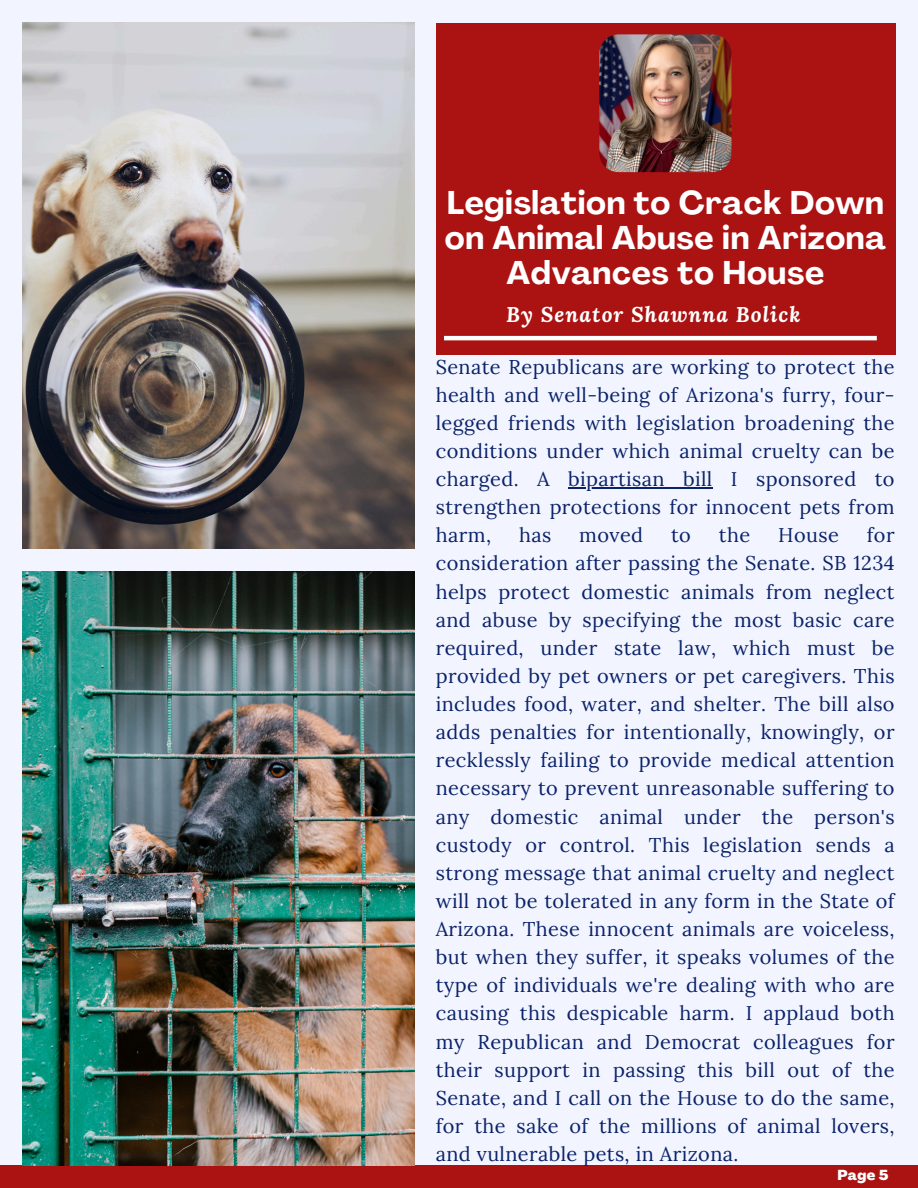
<style>
.page{position:relative;width:918px;height:1188px;background:#f2f5ff}
.page>*{position:absolute;margin:0;border:0;box-sizing:border-box;transform-origin:0 0}
.t1{font:700 32.4px/34.8px "Agrandir";letter-spacing:.02em;color:#fff;text-align:center}
.t2{font:italic 700 21.15px "Lora";letter-spacing:.05em;color:#fff}
.t3{font:19.95px/28.2px "Lora";letter-spacing:.02em;color:#0a2269;text-align:justify}
.t4{font:800 14.25px "Agrandir";color:#fff}
</style>
<div class="page">
<div style="left:436px;top:23px;width:459px;height:331px;background:#ab1212"></div>
<img style="left:23px;top:23px;width:391px;height:525px">
<div style="left:0;top:1165px;width:918px;height:23px;background:#ab1212"></div>
<img style="left:599px;top:34px;width:132px;height:138px">
<img style="left:23px;top:571px;width:391px;height:594px">
<hr style="left:568px;top:487px;width:145px;height:1px;background:#0a2269">
<hr style="left:444px;top:336px;width:433px;height:4px;background:#fff">
<p class="t1" style="left:445px;top:189px;width:443px">Legislation to Crack Down on Animal Abuse in Arizona<br>Advances to House</p>
<h1 class="t2" style="left:506px;top:300px;width:296px">By Senator Shawnna Bolick</h1>
<h2 class="t3" style="left:436px;top:352px;width:460px">Senate Republicans are working to protect the health and well-being of Arizona's furry, four&shy;legged friends with legislation broadening the conditions under which animal cruelty can be charged. A</h2>
<p class="t3" style="left:436px;top:465px;width:460px;text-indent:132px">bipartisan bill I sponsored to strengthen protections for innocent pets from harm,</p>
<p class="t3" style="left:436px;top:521px;width:460px;text-indent:431px">for consideration after passing the Senate. SB 1234 helps protect domestic animals from neglect and abuse by specifying the most basic care required, under state law, which must be provided by pet owners or pet caregivers. This includes food, water, and shelter. The bill also adds penalties for intentionally, knowingly, or recklessly failing to provide medical attention necessary to prevent unreasonable suffering to any domestic animal under the person's custody or control. This legislation sends a strong message that animal cruelty and neglect will not be tolerated in any form in the State of Arizona. These innocent animals are voiceless, but when they suffer, it speaks volumes of the type of individuals we're dealing with who are causing this despicable harm. I applaud both my Republican and Democrat colleagues for their support in passing this bill out of the Senate, and I call on the House to do the same, for the sake of the millions of animal lovers, and vulnerable pets, in Arizona.</p>
<h3 class="t4" style="left:837px;top:1169px;width:53px">Page 5</h3>
<p class="t3" style="left:519px;top:521px;width:34px">has</p>
<p class="t3" style="left:579px;top:521px;width:65px">moved</p>
<p class="t3" style="left:671px;top:521px;width:21px">to</p>
<p class="t3" style="left:719px;top:521px;width:33px">the</p>
<p class="t3" style="left:778px;top:521px;width:62px">House</p>
</div>
